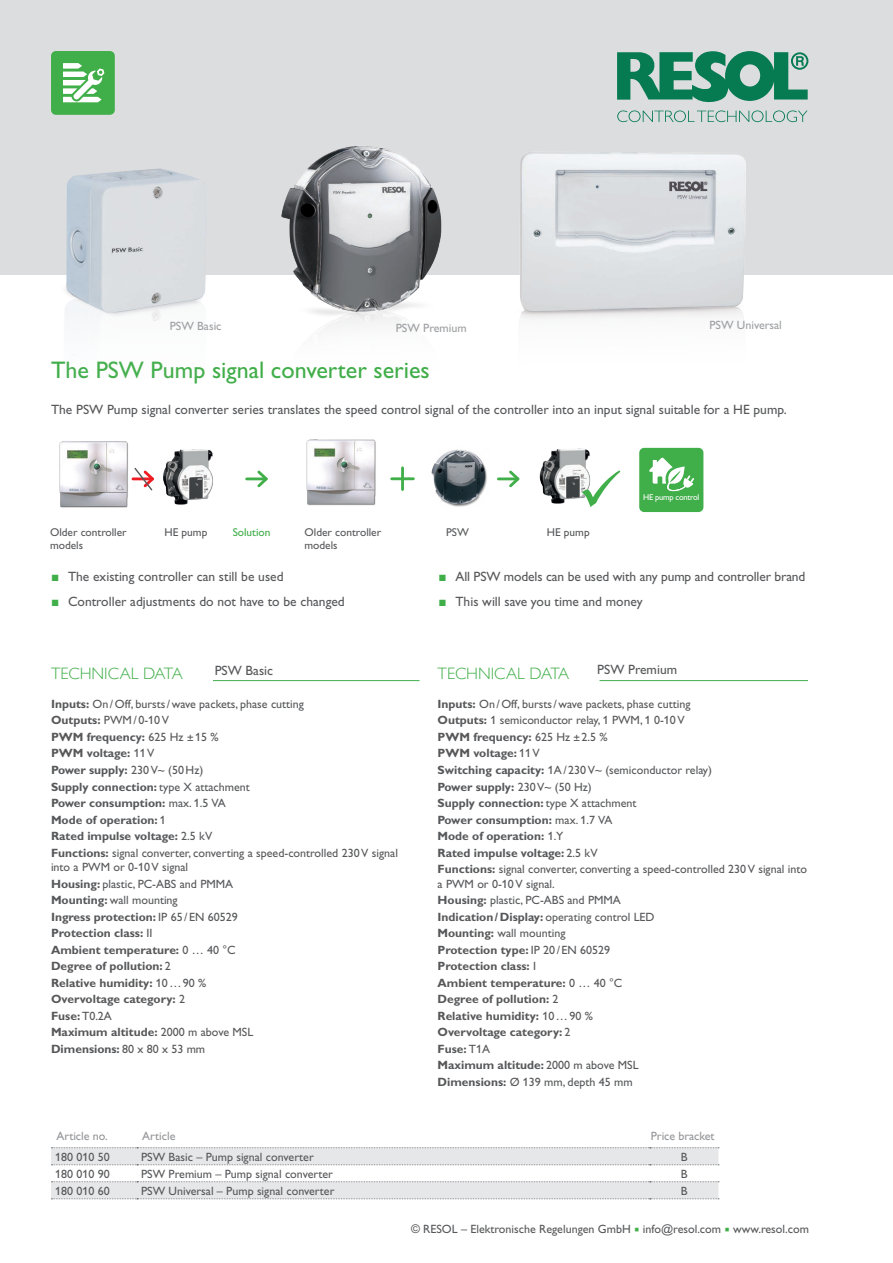
<style>
.page{position:relative;width:893px;height:1263px;background:#fff}
.page>*{position:absolute;margin:0;border:0;box-sizing:border-box;transform-origin:0 0}
.Überschrift_Produkt{font:24px "Gill Alt One";color:#40ae49}
.Überschrift_11PT_Grü{font:300 16.5px "Gill Sans";color:#40ae49}
.Fließtext_9Pt{font:13.5px "Gill Alt One";color:#57585a}
.TECHNISCHE_DATEN{font:700 12px "Gill Alt One";color:#57585a}
.TECHNISCHE_DATEN-2{font:12px/14.4px "Gill Alt One";color:#57585a}
.PL_TEXT{font:12px "Gill Alt One";color:#57585a}
.Zusatztext_8PT_Grau{font:12px "Gill Alt One";color:#57585a}
.Technische_Daten_deu{font:700 12px "Gill Alt One";color:#57585a}
.t1{font:12px "Gill Alt One";color:#9d9fa2}
.PB_ÜBERSCHRIFT{font:12px "Gill Alt One";color:#939598}
.t2{font:11.4px "Gill Alt One";color:#57585a}
.t3{font:11.4px "Gill Alt One";color:#40ae49}
.t4{font:8.4px "Gill Alt One";letter-spacing:-.025em;color:#fff}
.s1{font-family:"Arial";font-weight:700;color:#40ae49}
.s2{font-weight:700}
.s3{font-weight:400}
.s4{font-family:"Arial Narrow";font-weight:400}
.s5{color:#40ae49}
</style>
<div class="page">
<div style="left:0;top:0;width:893px;height:274px;background:#dcdddf"></div>
<img style="left:0;top:146px;width:867px;height:185px">
<hr style="left:213px;top:680px;width:207px;height:1px;background:#40ae49">
<hr style="left:599px;top:680px;width:209px;height:1px;background:#40ae49">
<img style="left:539px;top:448px;width:51px;height:56px">
<img style="left:306px;top:439px;width:70px;height:67px">
<img style="left:59px;top:441px;width:154px;height:67px">
<img style="left:431px;top:449px;width:56px;height:58px">
<hr style="left:247px;top:477px;width:19px;height:3px;background:#40ae49">
<svg style="left:255px;top:470px;width:13px;height:18px"></svg>
<hr style="left:498px;top:477px;width:20px;height:3px;background:#40ae49">
<svg style="left:506px;top:470px;width:14px;height:18px"></svg>
<svg style="left:133px;top:466px;width:24px;height:26px"></svg>
<div style="left:639px;top:448px;width:64px;height:64px;background:#40ae49;border-radius:5px"></div>
<svg style="left:649px;top:457px;width:45px;height:34px"></svg>
<hr style="left:392px;top:477px;width:21px;height:3px;background:#40ae49">
<hr style="left:401px;top:468px;width:3px;height:21px;background:#40ae49">
<div style="left:51px;top:51px;width:64px;height:64px;background:#40ae49;border-radius:5px"></div>
<svg style="left:63px;top:63px;width:41px;height:39px"></svg>
<svg style="left:51px;top:1147px;width:668px;height:52px"></svg>
<svg style="left:617px;top:51px;width:191px;height:71px"></svg>
<svg style="left:582px;top:470px;width:9px;height:34px"></svg>
<p class="t1" style="left:170px;top:320px;width:53px">PSW Basic</p>
<p class="t1" style="left:396px;top:321px;width:72px">PSW Premium</p>
<p class="t1" style="left:709px;top:318px;width:74px">PSW Universal</p>
<p class="Überschrift_Produkt" style="left:51px;top:356px;width:380px">The PSW Pump signal converter series</p>
<p class="Fließtext_9Pt" style="left:51px;top:402px;width:737px">The PSW Pump signal converter series translates the speed control signal of the controller into an input signal suitable for a HE pump.</p>
<p class="t2" style="left:50px;top:525px;width:78px">Older controller</p>
<p class="t3" style="left:233px;top:525px;width:39px">Solution</p>
<p class="t2" style="left:50px;top:539px;width:35px">models</p>
<p class="t2" style="left:165px;top:525px;width:44px">HE pump</p>
<p class="t2" style="left:304px;top:525px;width:78px">Older controller</p>
<p class="t2" style="left:446px;top:525px;width:24px">PSW</p>
<p class="t2" style="left:304px;top:539px;width:35px">models</p>
<p class="t2" style="left:547px;top:525px;width:44px">HE pump</p>
<p class="t4" style="left:643px;top:493px;width:58px">HE pump control</p>
<p class="Fließtext_9Pt" style="left:51px;top:569px;width:234px"><span class="s1">■</span> The existing controller can still be used</p>
<p class="Fließtext_9Pt" style="left:51px;top:593px;width:295px"><span class="s1">■</span> Controller adjustments do not have to be changed</p>
<p class="Fließtext_9Pt" style="left:438px;top:569px;width:368px"><span class="s1">■</span> All PSW models can be used with any pump and controller brand</p>
<p class="Fließtext_9Pt" style="left:438px;top:593px;width:206px"><span class="s1">■</span> This will save you time and money</p>
<p class="Fließtext_9Pt" style="left:215px;top:662px;width:60px">PSW Basic</p>
<p class="Fließtext_9Pt" style="left:597px;top:661px;width:81px">PSW Premium</p>
<p class="Überschrift_11PT_Grü" style="left:51px;top:660px;width:133px">TECHNICAL DATA</p>
<p class="Überschrift_11PT_Grü" style="left:438px;top:660px;width:133px">TECHNICAL DATA</p>
<p class="TECHNISCHE_DATEN-2" style="left:51px;top:697px;width:254px"><span class="s2">Inputs:</span> On /Off, bursts/wave packets, phase cutting</p>
<p class="TECHNISCHE_DATEN-2" style="left:51px;top:713px;width:119px"><span class="s2">Outputs:</span> PWM/ 0-10 V</p>
<p class="TECHNISCHE_DATEN" style="left:51px;top:730px;width:169px">PWM frequency: <span class="s3">625 Hz</span> <span class="s4">±</span><span class="s3">15 %</span></p>
<p class="TECHNISCHE_DATEN" style="left:51px;top:746px;width:105px">PWM voltage: <span class="s3">11 V</span></p>
<p class="TECHNISCHE_DATEN" style="left:51px;top:763px;width:154px">Power supply: <span class="s3">230 V~ (50Hz)</span></p>
<p class="TECHNISCHE_DATEN" style="left:51px;top:779px;width:200px">Supply connection: <span class="s3">type X attachment</span></p>
<p class="TECHNISCHE_DATEN" style="left:51px;top:796px;width:176px">Power consumption: <span class="s3">max. 1.5 VA</span></p>
<p class="TECHNISCHE_DATEN" style="left:51px;top:812px;width:116px">Mode of operation: <span class="s3">1</span></p>
<p class="TECHNISCHE_DATEN" style="left:51px;top:829px;width:163px">Rated impulse voltage: <span class="s3">2.5 kV</span></p>
<p class="TECHNISCHE_DATEN-2" style="left:51px;top:845px;width:348px"><span class="s2">Functions:</span> signal converter, converting a speed-controlled 230 V signal into a PWM or 0-10 V signal</p>
<p class="TECHNISCHE_DATEN-2" style="left:51px;top:876px;width:184px"><span class="s2">Housing:</span> plastic, PC-ABS and PMMA</p>
<p class="TECHNISCHE_DATEN-2" style="left:51px;top:893px;width:128px"><span class="s2">Mounting:</span> wall mounting</p>
<p class="TECHNISCHE_DATEN" style="left:51px;top:909px;width:188px">Ingress protection: <span class="s3">IP 65/ EN 60529</span></p>
<p class="TECHNISCHE_DATEN" style="left:51px;top:926px;width:103px">Protection class: <span class="s3">II</span></p>
<p class="TECHNISCHE_DATEN" style="left:51px;top:942px;width:186px">Ambient temperature: <span class="s3">0 … 40 °C</span></p>
<p class="TECHNISCHE_DATEN" style="left:51px;top:959px;width:121px">Degree of pollution: <span class="s3">2</span></p>
<p class="Technische_Daten_deu" style="left:51px;top:975px;width:157px">Relative humidity: <span class="s3">10…90 %</span></p>
<p class="TECHNISCHE_DATEN" style="left:51px;top:992px;width:136px">Overvoltage category: <span class="s3">2</span></p>
<p class="TECHNISCHE_DATEN" style="left:51px;top:1009px;width:62px">Fuse: <span class="s3">T0.2A</span></p>
<p class="TECHNISCHE_DATEN" style="left:51px;top:1025px;width:204px">Maximum altitude: <span class="s3">2000 m above MSL</span></p>
<p class="TECHNISCHE_DATEN" style="left:51px;top:1042px;width:156px">Dimensions: <span class="s3">80 x 80 x 53 mm</span></p>
<p class="TECHNISCHE_DATEN-2" style="left:438px;top:697px;width:254px"><span class="s2">Inputs:</span> On /Off, bursts/wave packets, phase cutting</p>
<p class="TECHNISCHE_DATEN-2" style="left:438px;top:713px;width:249px"><span class="s2">Outputs:</span> 1 semiconductor relay, 1 PWM, 1 0-10 V</p>
<p class="TECHNISCHE_DATEN" style="left:438px;top:730px;width:172px">PWM frequency: <span class="s3">625 Hz</span> <span class="s4">±</span><span class="s3">2.5 %</span></p>
<p class="TECHNISCHE_DATEN" style="left:438px;top:746px;width:104px">PWM voltage: <span class="s3">11 V</span></p>
<p class="TECHNISCHE_DATEN-2" style="left:438px;top:763px;width:276px"><span class="s2">Switching capacity:</span> 1A/ 230 V~ (semiconductor relay)</p>
<p class="TECHNISCHE_DATEN" style="left:438px;top:779px;width:156px">Power supply: <span class="s3">230 V~ (50 Hz)</span></p>
<p class="TECHNISCHE_DATEN" style="left:438px;top:796px;width:200px">Supply connection: <span class="s3">type X attachment</span></p>
<p class="TECHNISCHE_DATEN" style="left:438px;top:812px;width:176px">Power consumption: <span class="s3">max. 1.7 VA</span></p>
<p class="TECHNISCHE_DATEN" style="left:438px;top:829px;width:127px">Mode of operation: <span class="s3">1.Y</span></p>
<p class="TECHNISCHE_DATEN" style="left:438px;top:845px;width:162px">Rated impulse voltage: <span class="s3">2.5 kV</span></p>
<p class="TECHNISCHE_DATEN-2" style="left:438px;top:862px;width:371px"><span class="s2">Functions:</span> signal converter, converting a speed-controlled 230 V signal into a PWM or 0-10 V signal.</p>
<p class="TECHNISCHE_DATEN-2" style="left:438px;top:893px;width:185px"><span class="s2">Housing:</span> plastic, PC-ABS and PMMA</p>
<p class="TECHNISCHE_DATEN" style="left:438px;top:909px;width:219px">Indication/Display: <span class="s3">operating control LED</span></p>
<p class="TECHNISCHE_DATEN-2" style="left:438px;top:926px;width:129px"><span class="s2">Mounting:</span> wall mounting</p>
<p class="TECHNISCHE_DATEN" style="left:438px;top:942px;width:174px">Protection type: <span class="s3">IP 20/ EN 60529</span></p>
<p class="TECHNISCHE_DATEN" style="left:438px;top:959px;width:100px">Protection class: <span class="s3">I</span></p>
<p class="TECHNISCHE_DATEN" style="left:438px;top:975px;width:186px">Ambient temperature: <span class="s3">0 … 40 °C</span></p>
<p class="TECHNISCHE_DATEN" style="left:438px;top:992px;width:123px">Degree of pollution: <span class="s3">2</span></p>
<p class="Technische_Daten_deu" style="left:438px;top:1009px;width:157px">Relative humidity: <span class="s3">10…90 %</span></p>
<p class="TECHNISCHE_DATEN" style="left:438px;top:1025px;width:134px">Overvoltage category: <span class="s3">2</span></p>
<p class="TECHNISCHE_DATEN" style="left:438px;top:1042px;width:54px">Fuse: <span class="s3">T1A</span></p>
<p class="TECHNISCHE_DATEN" style="left:438px;top:1058px;width:203px">Maximum altitude: <span class="s3">2000 m above MSL</span></p>
<p class="TECHNISCHE_DATEN-2" style="left:438px;top:1074px;width:197px"><span class="s2">Dimensions:</span> Ø 139 mm, depth 45 mm</p>
<p class="PB_ÜBERSCHRIFT" style="left:56px;top:1129px;width:53px">Article no.</p>
<p class="PB_ÜBERSCHRIFT" style="left:142px;top:1129px;width:35px">Article</p>
<p class="PB_ÜBERSCHRIFT" style="left:651px;top:1129px;width:65px">Price bracket</p>
<p class="PL_TEXT" style="left:55px;top:1150px;width:56px">180 010 50</p>
<p class="PL_TEXT" style="left:141px;top:1150px;width:174px">PSW Basic – Pump signal converter</p>
<p class="PL_TEXT" style="left:681px;top:1150px;width:8px">B</p>
<p class="PL_TEXT" style="left:55px;top:1167px;width:56px">180 010 90</p>
<p class="PL_TEXT" style="left:141px;top:1167px;width:193px">PSW Premium – Pump signal converter</p>
<p class="PL_TEXT" style="left:681px;top:1167px;width:8px">B</p>
<p class="PL_TEXT" style="left:55px;top:1184px;width:56px">180 010 60</p>
<p class="PL_TEXT" style="left:141px;top:1184px;width:195px">PSW Universal – Pump signal converter</p>
<p class="PL_TEXT" style="left:681px;top:1184px;width:8px">B</p>
<p class="Zusatztext_8PT_Grau" style="left:411px;top:1222px;width:399px">© RESOL – Elektronische Regelungen GmbH <span class="s5">▪</span> info@resol.com <span class="s5">▪</span> www.resol.com</p>
</div>
